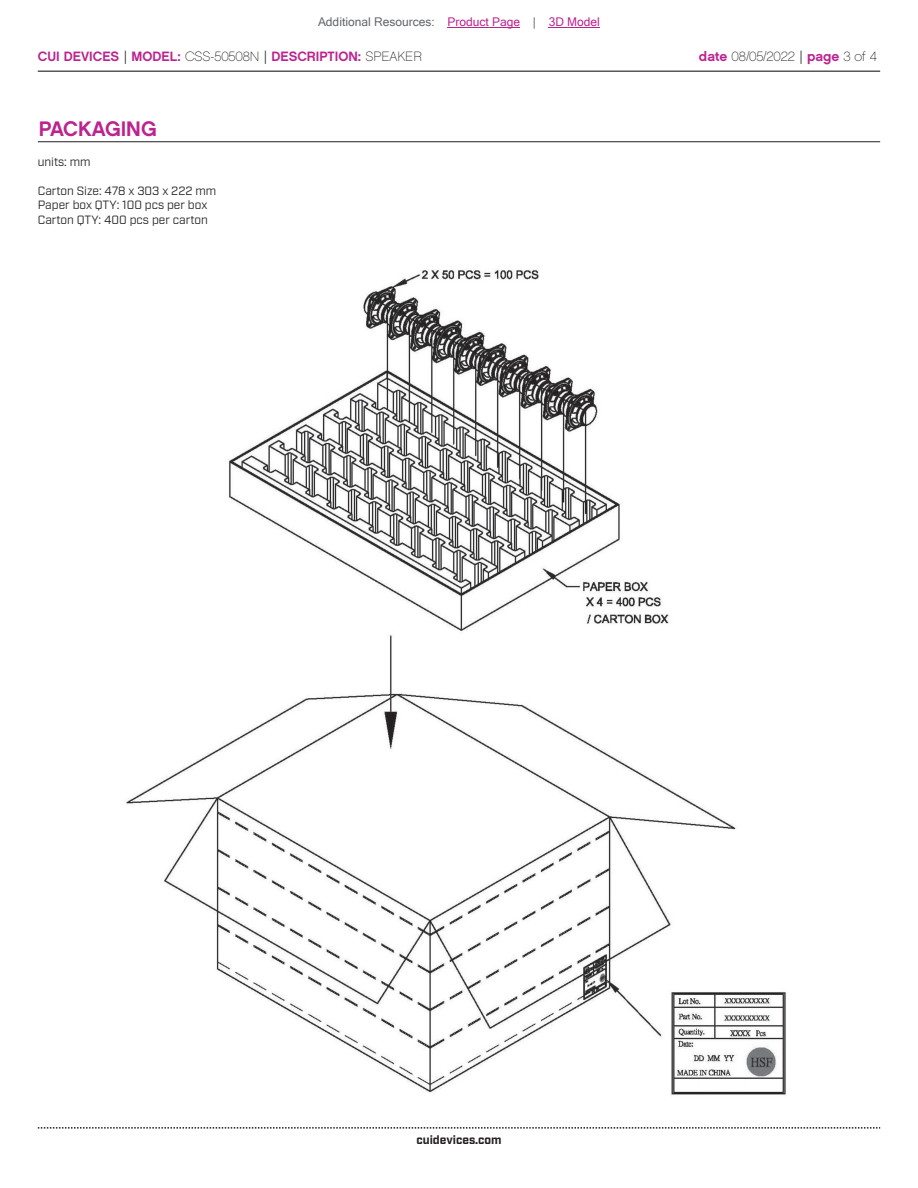
<style>
.page{position:relative;width:918px;height:1188px;background:#fff}
.page>*{position:absolute;margin:0;border:0;box-sizing:border-box;transform-origin:0 0}
.t1{font:21px "Chalet New York Nineteen Sixty";color:#bd238f}
.t2{font:13.5px "Chalet New York Nineteen Sixty";color:#bd238f}
.t3{font:13.5px "Chalet Paris Nineteen Sixty";letter-spacing:-.005em;color:#231f20}
.t4{font:12px/14.4px "Industry";color:#231f20}
.t5{font:12px "Microsoft Sans Serif";color:#63676b}
.t6{font:700 12px "Industry";color:#231f20}
.s1{color:#bd238f}
.s2{font-family:"Industry";color:#231f20}
.s3{font-family:"Chalet Paris Nineteen Sixty";color:#231f20}
.s4{font-family:"Chalet New York Nineteen Sixty";color:#bd238f}
.s5{font-family:"Industry"}
</style>
<div class="page">
<hr style="left:38px;top:71px;width:842px;height:1px;background:#231f20">
<svg style="left:38px;top:1127px;width:842px;height:2px"></svg>
<hr style="left:38px;top:141px;width:842px;height:1px;background:#231f20">
<img style="left:125px;top:269px;width:661px;height:826px">
<div style="left:582px;top:639px;width:85px;height:55px;background:#fff"></div>
<div style="left:699px;top:1079px;width:45px;height:11px;background:#fff"></div>
<hr style="left:448px;top:27px;width:72px;height:1px;background:#bd238f">
<hr style="left:549px;top:27px;width:51px;height:1px;background:#bd238f">
<p class="t5" style="left:318px;top:15px;width:283px">Additional Resources: <span class="s1">Product Page</span> | <span class="s1">3D Model</span></p>
<p class="t2" style="left:38px;top:47px;width:386px">CUI DEVICES <span class="s2">|</span> MODEL: <span class="s3">CSS-50508N</span> <span class="s2">|</span> DESCRIPTION: <span class="s3">SPEAKER</span></p>
<p class="t3" style="left:699px;top:48px;width:180px"><span class="s4">date</span> 08/05/2022 <span class="s5">|</span> <span class="s4">page</span> 3 of 4</p>
<h1 class="t1" style="left:39px;top:115px;width:119px">PACKAGING</h1>
<p class="t4" style="left:38px;top:155px;width:54px">units: mm</p>
<p class="t4" style="left:38px;top:184px;width:180px">Carton Size: 478 x 303 x 222 mm<br>Paper box QTY: 100 pcs per box<br>Carton QTY: 400 pcs per carton</p>
<p class="t6" style="left:416px;top:1132px;width:87px">cuidevices.com</p>
</div>
